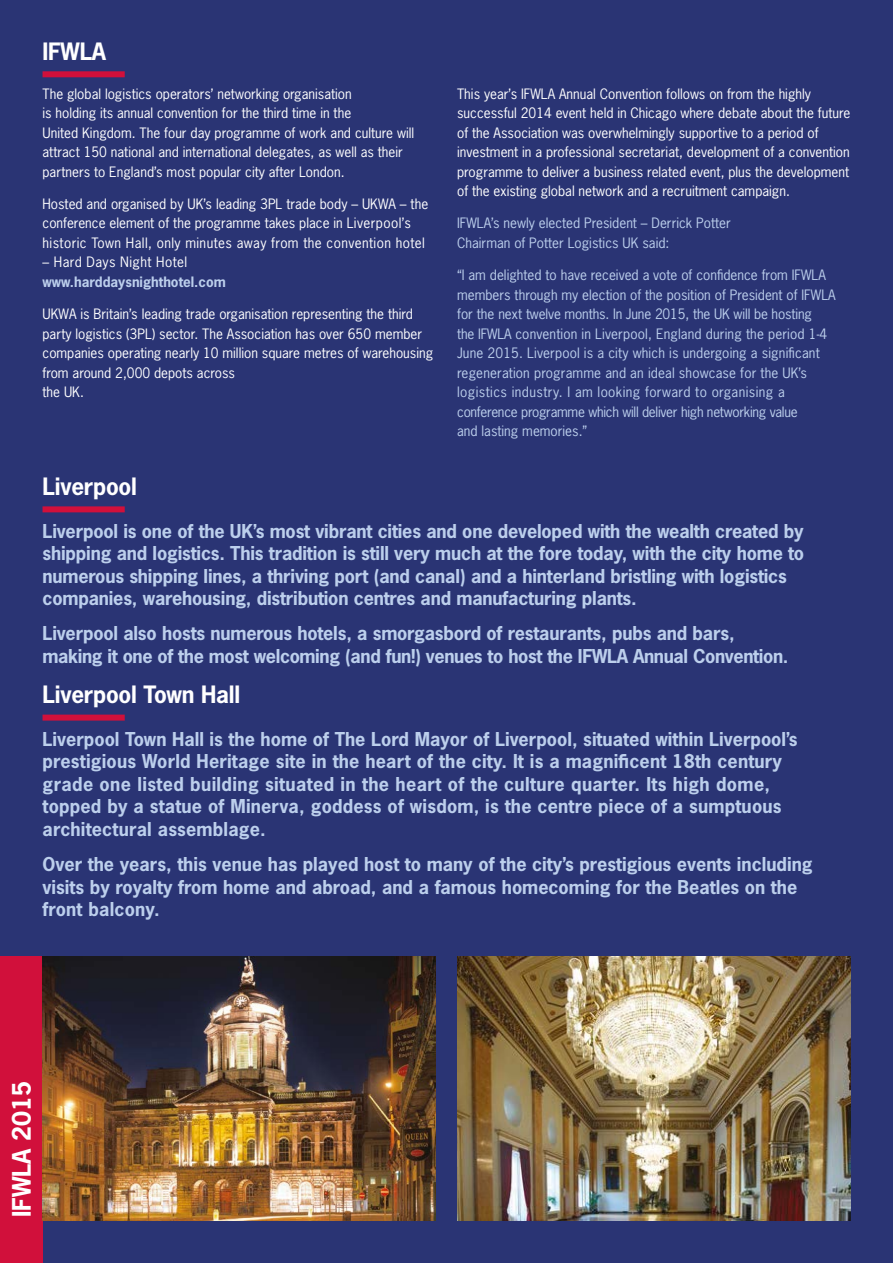
<style>
.page{position:relative;width:893px;height:1263px;background:#2a3474}
.page>*{position:absolute;margin:0;border:0;box-sizing:border-box;transform-origin:0 0}
.t1{font:700 24px "News Gothic Std";color:#fff}
.t2{font:700 22.5px "News Gothic Std";letter-spacing:-.01em;color:#fff}
.t3{font:700 18px/22.5px "News Gothic Std";letter-spacing:-.01em;color:#bccfec}
.t4{font:700 18px/22.5px "News Gothic Std";letter-spacing:.01em;color:#bccfec}
.t5{font:13.5px/19.5px "News Gothic Std";color:#fff}
.t6{font:13.5px/19.5px "News Gothic Std";color:#bccfec}
.t7{font:700 13.5px "News Gothic Std";color:#bccfec}
.t8{font:13.5px "News Gothic Std";letter-spacing:.03em;color:#fff}
</style>
<div class="page">
<div style="left:0;top:957px;width:43px;height:306px;background:#d1103b"></div>
<img style="left:43px;top:957px;width:393px;height:263px">
<img style="left:457px;top:956px;width:393px;height:264px">
<div style="left:43px;top:506px;width:82px;height:6px;background:#d1103b"></div>
<div style="left:43px;top:71px;width:82px;height:6px;background:#d1103b"></div>
<div style="left:43px;top:715px;width:82px;height:6px;background:#d1103b"></div>
<h2 class="t2" style="left:43px;top:37px;width:65px">IFWLA</h2>
<p class="t5" style="left:43px;top:84px;width:373px">The global logistics operators’ networking organisation<br>is holding its annual convention for the third time in the<br>United Kingdom. The four day programme of work and culture will attract 150 national and international delegates, as well as their partners to England’s most popular city after London.</p>
<p class="t5" style="left:43px;top:194px;width:387px">Hosted and organised by UK’s leading 3PL trade body – UKWA – the conference element of the programme takes place in Liverpool’s historic Town Hall, only minutes away from the convention hotel</p>
<p class="t8" style="left:43px;top:254px;width:146px">– Hard Days Night Hotel</p>
<p class="t7" style="left:43px;top:273px;width:185px">www.harddaysnighthotel.com</p>
<p class="t5" style="left:43px;top:304px;width:392px">UKWA is Britain’s leading trade organisation representing the third party logistics (3PL) sector. The Association has over 650 member companies operating nearly 10 million square metres of warehousing from around 2,000 depots across<br>the UK.</p>
<h2 class="t2" style="left:43px;top:472px;width:96px">Liverpool</h2>
<p class="t5" style="left:457px;top:84px;width:395px">This year’s IFWLA Annual Convention follows on from the highly successful 2014 event held in Chicago where debate about the future of the Association was overwhelmingly supportive to a period of investment in a professional secretariat, development of a convention programme to deliver a business related event, plus the development of the existing global network and a recruitment campaign.</p>
<p class="t6" style="left:457px;top:213px;width:275px">IFWLA’s newly elected President – Derrick Potter<br>Chairman of Potter Logistics UK said:</p>
<p class="t6" style="left:457px;top:265px;width:380px">“I am delighted to have received a vote of confidence from IFWLA members through my election of the position of President of IFWLA for the next twelve months. In June 2015, the UK will be hosting<br>the IFWLA convention in Liverpool, England during the period 1-4<br>June 2015. Liverpool is a city which is undergoing a significant regeneration programme and an ideal showcase for the UK’s logistics industry. I am looking forward to organising a conference programme which will deliver high networking value<br>and lasting memories.”</p>
<p class="t3" style="left:43px;top:519px;width:763px">Liverpool is one of the UK’s most vibrant cities and one developed with the wealth created by shipping and logistics. This tradition is still very much at the fore today, with the city home to numerous shipping lines, a thriving port (and canal) and a hinterland bristling with logistics companies, warehousing, distribution centres and manufacturing plants.</p>
<h3 class="t3" style="left:43px;top:622px;width:747px">Liverpool also hosts numerous hotels, a smorgasbord of restaurants, pubs and bars, making it one of the most welcoming (and fun!) venues to host the IFWLA Annual Convention.</h3>
<h2 class="t2" style="left:43px;top:680px;width:199px">Liverpool Town Hall</h2>
<p class="t4" style="left:43px;top:727px;width:757px">Liverpool Town Hall is the home of The Lord Mayor of Liverpool, situated within Liverpool’s prestigious World Heritage site in the heart of the city. It is a magnificent 18th century grade one listed building situated in the heart of the culture quarter. Its high dome, topped by a statue of Minerva, goddess of wisdom, is the centre piece of a sumptuous architectural assemblage.</p>
<h3 class="t3" style="left:43px;top:853px;width:772px">Over the years, this venue has played host to many of the city’s prestigious events including visits by royalty from home and abroad, and a famous homecoming for the Beatles on the front balcony.</h3>
<h1 class="t1" style="left:6px;top:1217px;width:138px;rotate:-90deg">IFWLA 2015</h1>
</div>
